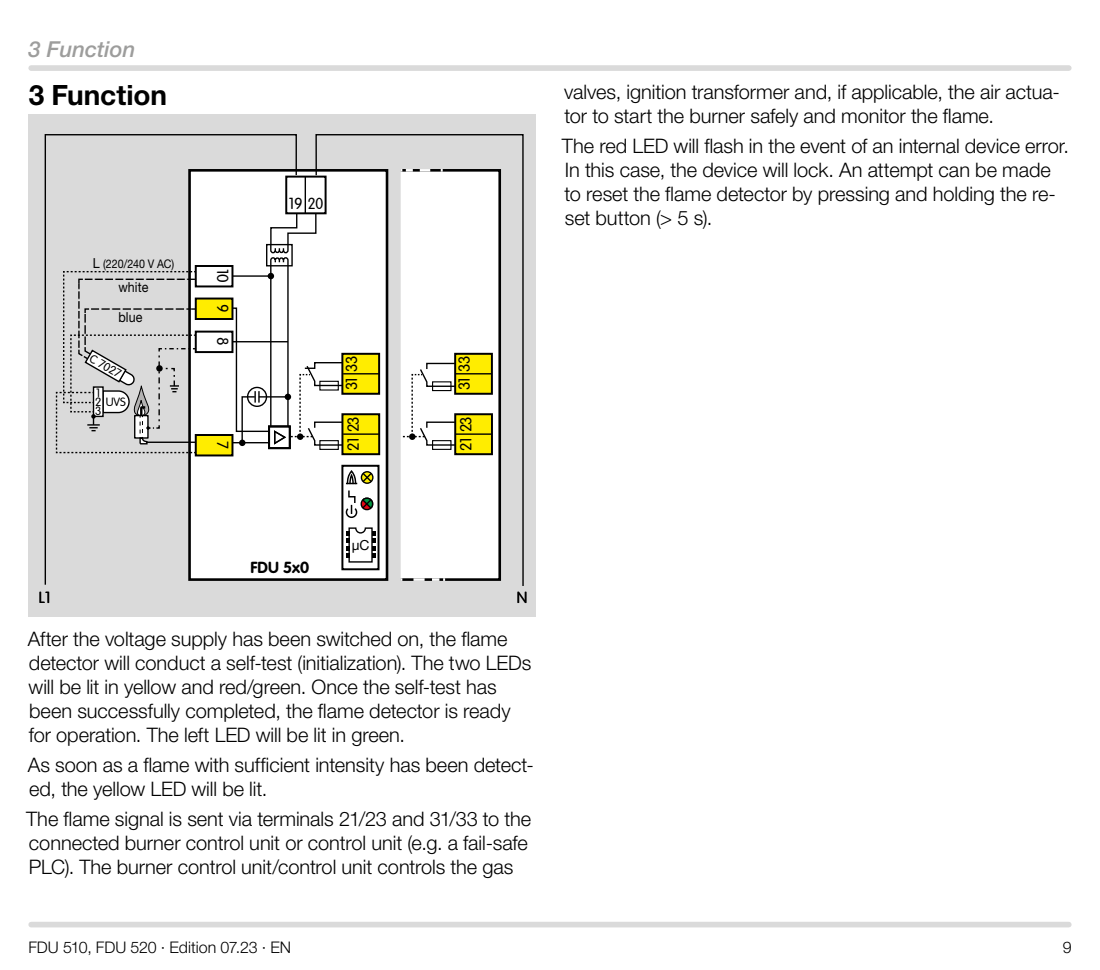
<style>
.page{position:relative;width:1100px;height:970px;background:#fff}
.page>*{position:absolute;margin:0;border:0;box-sizing:border-box;transform-origin:0 0}
.t1{font:700 28px "Helvetica Neue LT Pro";letter-spacing:-.005em;color:#000}
.t2{font:italic 500 22px "Helvetica Neue LT Pro";color:#9d9d9c}
.t3{font:300 20px/24px "Helvetica Neue LT Pro";letter-spacing:-.005em;color:#000}
.t4{font:300 16px "Helvetica Neue LT Pro";letter-spacing:-.005em;color:#000}
.t5{font:300 15.8px "VAG Rounded Std";letter-spacing:-.05em;color:#000}
.t6{font:700 15.8px "VAG Rounded Std";color:#000}
.t7{font:13.8px "Helvetica Neue LT Pro";letter-spacing:.01em;color:#000;scale:.9 1}
.t8{font:13.8px "Helvetica Neue LT Pro";letter-spacing:.01em;color:#000}
.t9{font:11.8px "Helvetica Neue LT Pro";color:#000;scale:.9 1}
.t10{font:300 11.8px/18.6px "VAG Rounded Std";color:#000}
.s1{font-size:13.8px}
</style>
<div class="page">
<div style="left:31px;top:921px;width:1038px;height:6px;background:#dadada"></div>
<div style="left:31px;top:65px;width:1038px;height:6px;background:#dadada"></div>
<div style="left:28px;top:114px;width:508px;height:502px;background:#dadada"></div>
<div style="left:190px;top:170px;width:197px;height:409px;background:#fff"></div>
<svg style="left:315px;top:134px;width:209px;height:452px"></svg>
<svg style="left:44px;top:134px;width:254px;height:451px"></svg>
<div style="left:285px;top:176px;width:42px;height:38px;border:2px solid #000"></div>
<hr style="left:305px;top:177px;width:1px;height:36px;background:#000">
<svg style="left:401px;top:362px;width:55px;height:84px;background:#eee"></svg>
<div style="left:409px;top:433px;width:6px;height:7px;background:#000;border-radius:50%"></div>
<div style="left:267px;top:244px;width:25px;height:22px;background:#fff"></div>
<div style="left:266px;top:244px;width:27px;height:22px;border:1px solid #000"></div>
<hr style="left:270px;top:266px;width:1px;height:160px;background:#000">
<hr style="left:287px;top:266px;width:2px;height:160px;background:#000">
<svg style="left:269px;top:212px;width:48px;height:55px"></svg>
<svg style="left:231px;top:307px;width:113px;height:139px"></svg>
<hr style="left:233px;top:341px;width:55px;height:1px;background:#000">
<svg style="left:268px;top:273px;width:6px;height:6px"></svg>
<hr style="left:232px;top:275px;width:39px;height:2px;background:#000">
<div style="left:341px;top:465px;width:38px;height:105px;border:2px solid #000"></div>
<svg style="left:346px;top:526px;width:29px;height:37px"></svg>
<svg style="left:345px;top:469px;width:30px;height:49px"></svg>
<div style="left:455px;top:414px;width:37px;height:40px;background:#ffed00"></div>
<div style="left:454px;top:413px;width:39px;height:42px;border:2px solid #000"></div>
<hr style="left:456px;top:433px;width:36px;height:2px;background:#000">
<div style="left:455px;top:354px;width:37px;height:40px;background:#ffed00"></div>
<div style="left:454px;top:353px;width:39px;height:42px;border:2px solid #000"></div>
<hr style="left:456px;top:373px;width:36px;height:1px;background:#000">
<div style="left:342px;top:414px;width:37px;height:40px;background:#ffed00"></div>
<div style="left:341px;top:413px;width:39px;height:42px;border:2px solid #000"></div>
<hr style="left:343px;top:433px;width:36px;height:2px;background:#000">
<div style="left:342px;top:354px;width:37px;height:40px;background:#ffed00"></div>
<div style="left:341px;top:353px;width:39px;height:42px;border:2px solid #000"></div>
<hr style="left:343px;top:373px;width:36px;height:1px;background:#000">
<div style="left:432px;top:381px;width:19px;height:10px;border:1px solid #000"></div>
<div style="left:432px;top:440px;width:19px;height:10px;border:1px solid #000"></div>
<div style="left:319px;top:381px;width:20px;height:9px;border:1px solid #000"></div>
<div style="left:319px;top:440px;width:20px;height:10px;border:1px solid #000"></div>
<svg style="left:55px;top:270px;width:141px;height:184px"></svg>
<p class="t2" style="left:28px;top:36px;width:109px">3 Function</p>
<h1 class="t1" style="left:29px;top:78px;width:140px">3 Function</h1>
<p class="t9" style="left:93px;top:257px;width:92px"><span class="s1">L</span> (220/240 V AC)</p>
<p class="t7" style="left:118px;top:278px;width:35px">white</p>
<p class="t7" style="left:118px;top:309px;width:28px">blue</p>
<p class="t10" style="left:95px;top:350px;width:36px;rotate:30deg">C 7027</p>
<p class="t10" style="left:95px;top:383px;width:8px">1<br>3</p>
<p class="t10" style="left:95px;top:393px;width:32px">2 UVS</p>
<p class="t5" style="left:232px;top:269px;width:16px;rotate:90deg">10</p>
<p class="t5" style="left:232px;top:304px;width:10px;rotate:90deg">9</p>
<p class="t5" style="left:232px;top:337px;width:10px;rotate:90deg">8</p>
<p class="t5" style="left:232px;top:441px;width:9px;rotate:90deg">7</p>
<p class="t5" style="left:289px;top:194px;width:36px">19 20</p>
<p class="t5" style="left:342px;top:390px;width:36px;rotate:-90deg">31 33</p>
<p class="t5" style="left:344px;top:451px;width:36px;rotate:-90deg">21 23</p>
<p class="t5" style="left:455px;top:390px;width:36px;rotate:-90deg">31 33</p>
<p class="t5" style="left:457px;top:451px;width:36px;rotate:-90deg">21 23</p>
<p class="t3" style="left:564px;top:80px;width:497px">valves, ignition transformer and, if applicable, the air actua&shy;tor to start the burner safely and monitor the flame.</p>
<p class="t3" style="left:562px;top:133px;width:509px">The red LED will flash in the event of an internal device error.<br>In this case, the device will lock. An attempt can be made to reset the flame detector by pressing and holding the re&shy;set button (&gt; 5 s).</p>
<p class="t5" style="left:39px;top:588px;width:13px">L1</p>
<p class="t6" style="left:250px;top:558px;width:60px">FDU 5x0</p>
<p class="t8" style="left:352px;top:537px;width:19px">µC</p>
<p class="t5" style="left:517px;top:588px;width:12px">N</p>
<p class="t3" style="left:28px;top:626px;width:505px">After the voltage supply has been switched on, the flame detector will conduct a self-test (initialization). The two LEDs will be lit in yellow and red/green. Once the self-test has been successfully completed, the flame detector is ready for operation. The left LED will be lit in green.</p>
<p class="t3" style="left:28px;top:752px;width:507px">As soon as a flame with sufficient intensity has been detect&shy;ed, the yellow LED will be lit.</p>
<p class="t3" style="left:26px;top:806px;width:507px">The flame signal is sent via terminals 21/23 and 31/33 to the connected burner control unit or control unit (e.g. a fail-safe<br>PLC). The burner control unit/control unit controls the gas</p>
<p class="t4" style="left:28px;top:937px;width:264px">FDU 510, FDU 520 · Edition 07.23 · EN</p>
<p class="t4" style="left:1063px;top:937px;width:10px">9</p>
</div>
